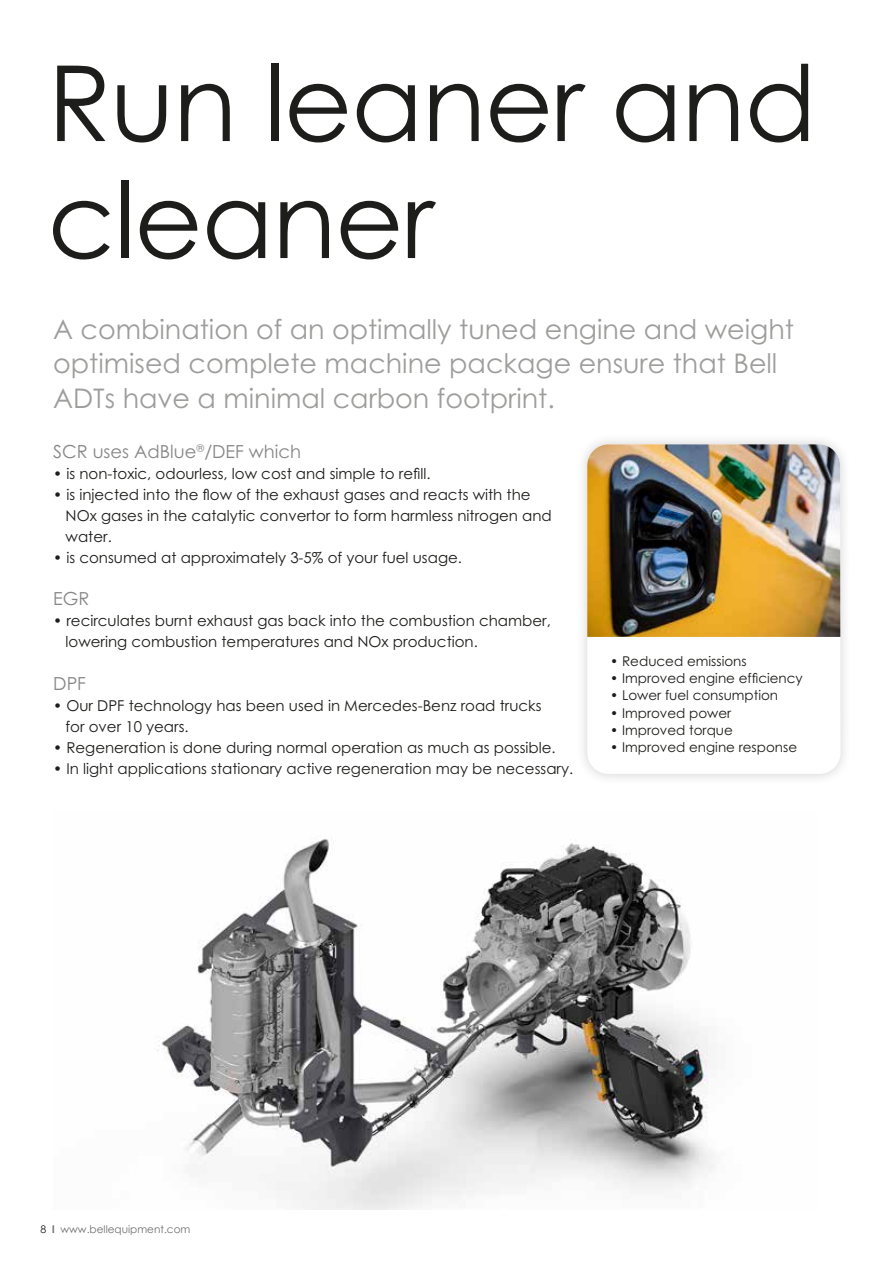
<style>
.page{position:relative;width:893px;height:1263px;background:#fff}
.page>*{position:absolute;margin:0;border:0;box-sizing:border-box;transform-origin:0 0}
.t1{font:105px/117px "Century Gothic";letter-spacing:-.01em;color:#1d1d1b}
.t2{font:27px/34.5px "Century Gothic Std";color:#9d9d9c}
.t3{font:18px "Century Gothic Std";color:#878787}
.t4{font:15px/21px "Century Gothic Std";color:#1d1d1b}
.t5{font:13.5px "Century Gothic Std";color:#1d1d1b}
.t6{font:10.5px "Century Gothic";color:#706f6f}
.s1{color:#1d1d1b}
.s2{font-weight:700}
</style>
<div class="page">
<div style="left:576px;top:433px;width:276px;height:352px;background:#1d1d1b;opacity:.2"></div>
<img style="left:587px;top:444px;width:253px;height:193px">
<img style="left:157px;top:839px;width:558px;height:371px">
<h1 class="t1" style="left:48px;top:43px;width:770px">Run leaner and cleaner</h1>
<h2 class="t2" style="left:53px;top:311px;width:742px">A combination of an optimally tuned engine and weight optimised complete machine package ensure that Bell<br>ADTs have a minimal carbon footprint.</h2>
<p class="t3" style="left:53px;top:440px;width:249px">SCR uses AdBlue<sup>®</sup>/DEF which</p>
<p class="t4" style="left:53px;top:462px;width:379px">• is non-toxic, odourless, low cost and simple to refill.</p>
<p class="t4" style="left:66px;top:483px;width:488px;text-indent:-12px">• is injected into the flow of the exhaust gases and reacts with the<br>NOx gases in the catalytic convertor to form harmless nitrogen and water.</p>
<p class="t4" style="left:53px;top:546px;width:410px">• is consumed at approximately 3-5% of your fuel usage.</p>
<p class="t3" style="left:53px;top:588px;width:38px">EGR</p>
<p class="t4" style="left:66px;top:610px;width:487px;text-indent:-12px">• recirculates burnt exhaust gas back into the combustion chamber, lowering combustion temperatures and NOx production.</p>
<p class="t3" style="left:53px;top:672px;width:34px">DPF</p>
<p class="t4" style="left:66px;top:695px;width:477px;text-indent:-12px">• Our DPF technology has been used in Mercedes-Benz road trucks for over 10 years.</p>
<p class="t4" style="left:53px;top:737px;width:504px">• Regeneration is done during normal operation as much as possible.</p>
<p class="t4" style="left:53px;top:758px;width:522px">• In light applications stationary active regeneration may be necessary.</p>
<p class="t5" style="left:610px;top:653px;width:138px">• Reduced emissions</p>
<p class="t5" style="left:610px;top:670px;width:194px">• Improved engine efficiency</p>
<p class="t5" style="left:610px;top:687px;width:169px">• Lower fuel consumption</p>
<p class="t5" style="left:610px;top:704px;width:123px">• Improved power</p>
<p class="t5" style="left:610px;top:722px;width:124px">• Improved torque</p>
<p class="t5" style="left:610px;top:739px;width:188px">• Improved engine response</p>
<p class="t6" style="left:41px;top:1223px;width:151px"><span class="s1">8</span> <span class="s2">l</span> www.bellequipment.com</p>
</div>
